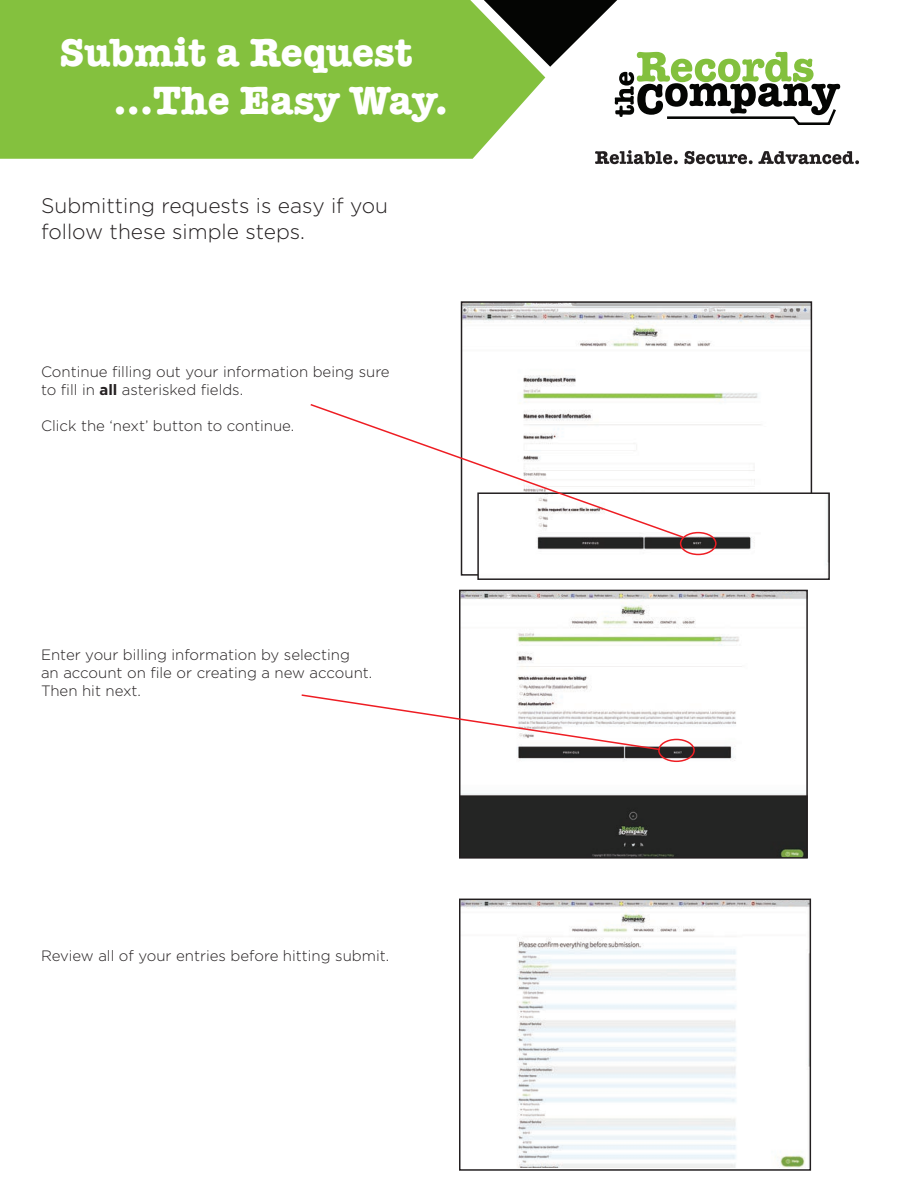
<style>
.page{position:relative;width:918px;height:1188px;background:#fff}
.page>*{position:absolute;margin:0;border:0;box-sizing:border-box;transform-origin:0 0}
.t1{font:700 40.5px/48.6px "American Typewriter";color:#fff}
.t2{font:300 21px/25.2px "Gotham";color:#231f20}
.t3{font:300 15px/18px "Gotham";color:#231f20}
.s1{font-weight:700}
</style>
<div class="page">
<svg style="left:595px;top:150px;width:83px;height:14px"></svg>
<svg style="left:684px;top:151px;width:175px;height:13px"></svg>
<div style="left:0;top:0;width:502px;height:159px;background:#84c13e"></div>
<svg style="left:484px;top:0;width:356px;height:126px"></svg>
<img style="left:462px;top:902px;width:346px;height:266px">
<div style="left:459px;top:899px;width:352px;height:272px;border:2px solid #231f20"></div>
<img style="left:462px;top:593px;width:343px;height:263px">
<div style="left:459px;top:590px;width:349px;height:269px;border:2px solid #231f20"></div>
<img style="left:464px;top:304px;width:345px;height:183px">
<div style="left:461px;top:301px;width:351px;height:275px;border:2px solid #231f20"></div>
<div style="left:658px;top:739px;width:37px;height:23px;border:2px solid #ee1d23;border-radius:50%"></div>
<svg style="left:301px;top:693px;width:361px;height:58px"></svg>
<img style="left:480px;top:495px;width:347px;height:81px">
<div style="left:477px;top:492px;width:353px;height:88px;border:2px solid #231f20"></div>
<div style="left:680px;top:532px;width:37px;height:23px;border:2px solid #ee1d23;border-radius:50%"></div>
<svg style="left:310px;top:403px;width:375px;height:136px"></svg>
<h1 class="t1" style="left:113px;top:26px;width:336px;text-indent:-54px">Submit a Request …The Easy Way.</h1>
<h2 class="t2" style="left:41px;top:193px;width:349px">Submitting requests is easy if you follow these simple steps.</h2>
<p class="t3" style="left:41px;top:362px;width:350px">Continue filling out your information being sure to fill in <span class="s1">all</span> asterisked fields.</p>
<p class="t3" style="left:41px;top:416px;width:255px">Click the ‘next’ button to continue.</p>
<p class="t3" style="left:41px;top:645px;width:333px">Enter your billing information by selecting<br>an account on file or creating a new account.<br>Then hit next.</p>
<p class="t3" style="left:41px;top:947px;width:350px">Review all of your entries before hitting submit.</p>
</div>
